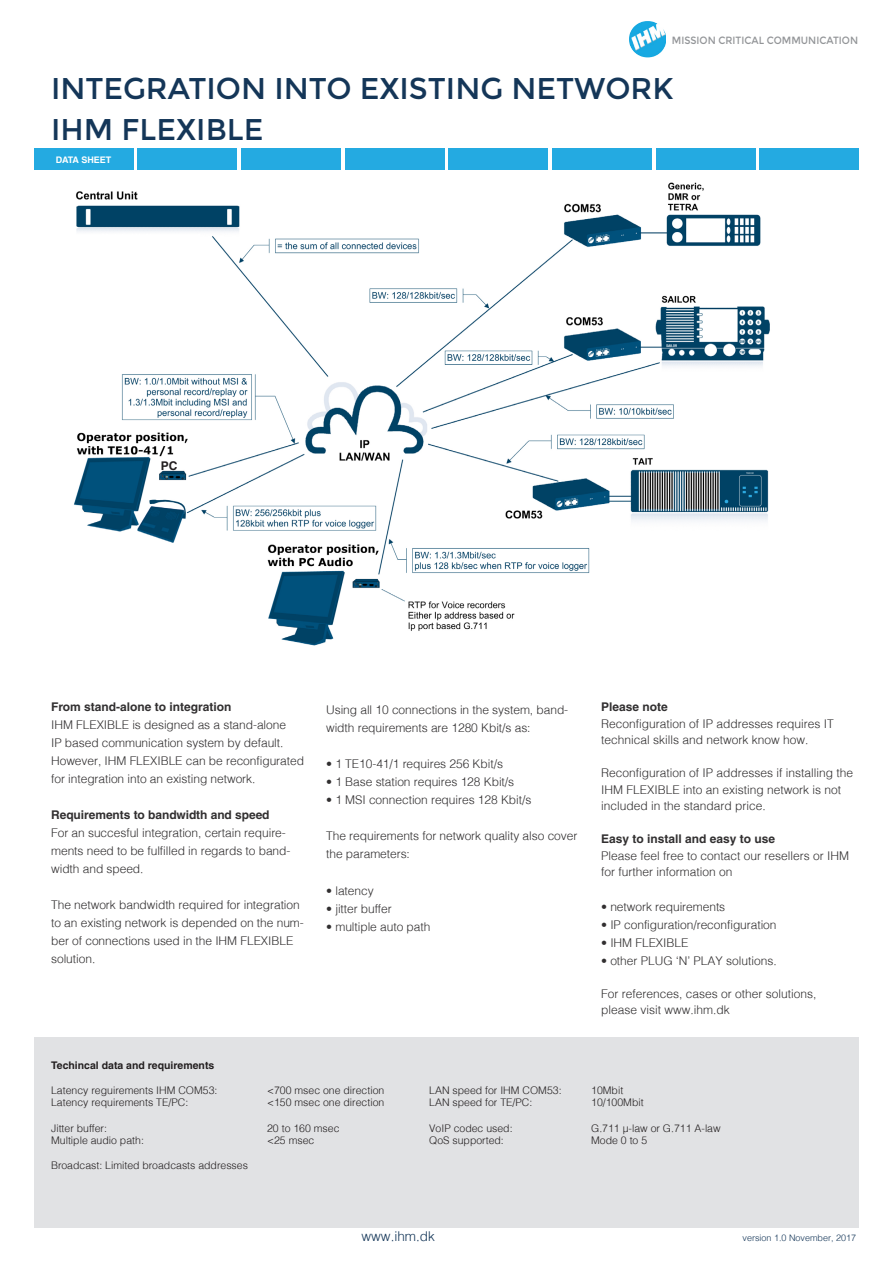
<style>
.page{position:relative;width:893px;height:1263px;background:#fff}
.page>*{position:absolute;margin:0;border:0;box-sizing:border-box;transform-origin:0 0}
.t1{font:30px "Montserrat";color:#143658}
.t2{font:300 13.5px "Helv";color:#143658}
.t3{font:300 12px/18px "Helv";letter-spacing:-.005em;color:#312f30}
.t4{font:700 12px "Helvetica";color:#312f30}
.t5{font:700 12px "Helvetica";color:#231f20}
.t6{font:300 10.5px "Helv";color:#231f20}
.t7{font:10.5px "Montserrat";color:#939598;scale:.92 1}
.t8{font:700 10.5px "Helvetica";color:#231f20}
.t9{font:300 9px "Helv";color:#143658}
.t10{font:700 9px "Helvetica";color:#fff}
.t11{font:300 9px "Helv";color:#fff}
.s1{font-family:"Helvetica";font-weight:700}
</style>
<div class="page">
<img style="left:629px;top:21px;width:36px;height:36px">
<img style="left:74px;top:161px;width:696px;height:485px">
<div style="left:34px;top:149px;width:99px;height:21px;background:#24aae1"></div>
<div style="left:138px;top:149px;width:99px;height:21px;background:#24aae1"></div>
<div style="left:241px;top:149px;width:100px;height:21px;background:#24aae1"></div>
<div style="left:345px;top:149px;width:99px;height:21px;background:#24aae1"></div>
<div style="left:449px;top:149px;width:99px;height:21px;background:#24aae1"></div>
<div style="left:552px;top:149px;width:100px;height:21px;background:#24aae1"></div>
<div style="left:656px;top:149px;width:99px;height:21px;background:#24aae1"></div>
<div style="left:760px;top:149px;width:99px;height:21px;background:#24aae1"></div>
<div style="left:355px;top:635px;width:134px;height:23px;background:#fff"></div>
<div style="left:34px;top:1037px;width:825px;height:191px;background:#e1e2e4"></div>
<p class="t7" style="left:672px;top:34px;width:204px">MISSION CRITICAL COMMUNICATION</p>
<p class="t1" style="left:51px;top:71px;width:624px">INTEGRATION INTO EXISTING NETWORK</p>
<p class="t1" style="left:51px;top:112px;width:214px">IHM FLEXIBLE</p>
<p class="t10" style="left:55px;top:154px;width:58px">BEREDSKAB</p>
<p class="t10" style="left:56px;top:154px;width:57px">DATA SHEET</p>
<p class="t11" style="left:57px;top:156px;width:55px">BEREDSKAB</p>
<p class="t5" style="left:161px;top:458px;width:18px">PC</p>
<p class="t4" style="left:51px;top:700px;width:182px">From stand-alone to integration</p>
<p class="t3" style="left:51px;top:716px;width:254px">IHM FLEXIBLE is designed as a stand-alone<br>IP based communication system by default.<br>However, IHM FLEXIBLE can be reconfigurated for integration into an existing network.</p>
<p class="t4" style="left:51px;top:808px;width:220px">Requirements to bandwidth and speed</p>
<p class="t3" style="left:51px;top:824px;width:241px">For an succesful integration, certain require&shy;ments need to be fulfilled in regards to band&shy;width and speed.</p>
<p class="t3" style="left:51px;top:896px;width:254px">The network bandwidth required for integration to an existing network is depended on the num&shy;ber of connections used in the IHM FLEXIBLE solution.</p>
<p class="t3" style="left:326px;top:701px;width:244px">Using all 10 connections in the system, band&shy;width requirements are 1280 Kbit/s as:</p>
<p class="t3" style="left:326px;top:755px;width:178px">• 1 TE10-41/1 requires 256 Kbit/s</p>
<p class="t3" style="left:326px;top:773px;width:190px">• 1 Base station requires 128 Kbit/s</p>
<p class="t3" style="left:326px;top:791px;width:207px">• 1 MSI connection requires 128 Kbit/s</p>
<p class="t3" style="left:326px;top:827px;width:253px">The requirements for network quality also cover the parameters:</p>
<p class="t3" style="left:326px;top:881px;width:49px">• latency</p>
<p class="t3" style="left:326px;top:899px;width:67px">• jitter buffer</p>
<p class="t3" style="left:326px;top:917px;width:106px">• multiple auto path</p>
<p class="t4" style="left:601px;top:700px;width:68px">Please note</p>
<p class="t3" style="left:601px;top:715px;width:234px;line-height:16.5px">Reconfiguration of IP addresses requires IT technical skills and network know how.</p>
<p class="t3" style="left:601px;top:764px;width:254px;line-height:16.5px">Reconfiguration of IP addresses if installing the<br>IHM FLEXIBLE into an existing network is not included in the standard price.</p>
<p class="t3" style="left:601px;top:830px;width:250px;line-height:16.5px"><span class="s1">Easy to install and easy to use<br></span>Please feel free to contact our resellers or IHM for further information on</p>
<p class="t3" style="left:601px;top:897px;width:126px">• network requirements</p>
<p class="t3" style="left:601px;top:915px;width:177px">• IP configuration/reconfiguration</p>
<p class="t3" style="left:601px;top:933px;width:89px">• IHM FLEXIBLE</p>
<p class="t3" style="left:601px;top:951px;width:177px">• other PLUG ‘N’ PLAY solutions.</p>
<p class="t3" style="left:601px;top:984px;width:217px">For references, cases or other solutions,</p>
<p class="t3" style="left:601px;top:1001px;width:130px">please visit www.ihm.dk</p>
<p class="t8" style="left:51px;top:1058px;width:165px">Techincal data and requirements</p>
<p class="t6" style="left:51px;top:1083px;width:168px">Latency reguirements IHM COM53:</p>
<p class="t6" style="left:267px;top:1083px;width:119px">&lt;700 msec one direction</p>
<p class="t6" style="left:429px;top:1083px;width:134px">LAN speed for IHM COM53:</p>
<p class="t6" style="left:591px;top:1083px;width:34px">10Mbit</p>
<p class="t6" style="left:51px;top:1096px;width:139px">Latency requirements TE/PC:</p>
<p class="t6" style="left:267px;top:1096px;width:119px">&lt;150 msec one direction</p>
<p class="t6" style="left:429px;top:1096px;width:105px">LAN speed for TE/PC:</p>
<p class="t6" style="left:591px;top:1096px;width:54px">10/100Mbit</p>
<p class="t6" style="left:51px;top:1121px;width:57px">Jitter buffer:</p>
<p class="t6" style="left:267px;top:1121px;width:74px">20 to 160 msec</p>
<p class="t6" style="left:429px;top:1121px;width:85px">VoIP codec used:</p>
<p class="t6" style="left:591px;top:1121px;width:131px">G.711 µ-law or G.711 A-law</p>
<p class="t6" style="left:51px;top:1134px;width:94px">Multiple audio path:</p>
<p class="t6" style="left:267px;top:1134px;width:49px">&lt;25 msec</p>
<p class="t6" style="left:429px;top:1134px;width:76px">QoS supported:</p>
<p class="t6" style="left:591px;top:1134px;width:58px">Mode 0 to 5</p>
<p class="t6" style="left:51px;top:1159px;width:198px">Broadcast: Limited broadcasts addresses</p>
<p class="t2" style="left:361px;top:1228px;width:75px">www.ihm.dk</p>
<p class="t9" style="left:743px;top:1232px;width:115px">version 1.0 November, 2017</p>
</div>
